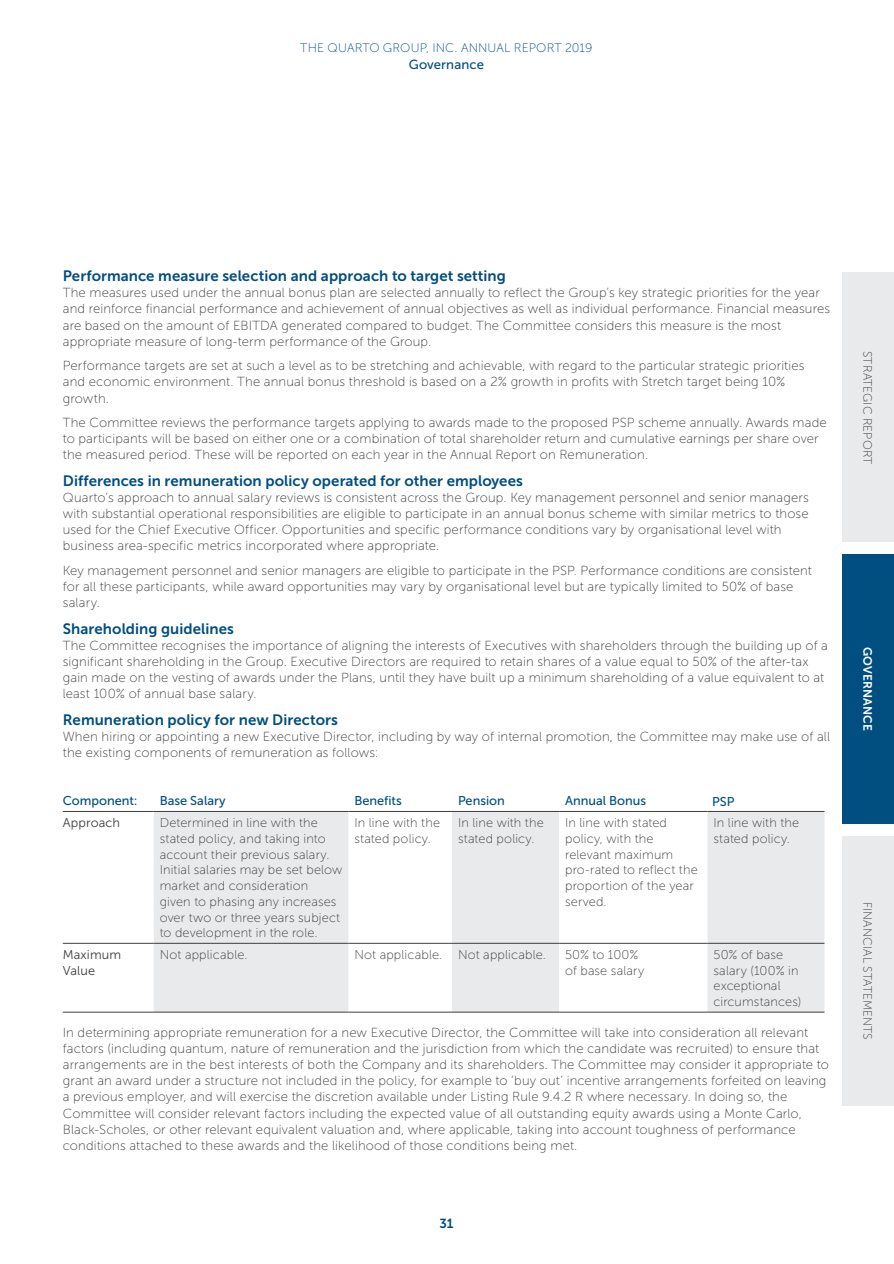
<style>
.page{position:relative;width:894px;height:1264px;background:#fff}
.page>*{position:absolute;margin:0;border:0;box-sizing:border-box;transform-origin:0 0}
.AR19_Body-heading-1{font:15px "Museo Sans 700";letter-spacing:.005em;color:#014e81}
.AR19_Body{font:13.2px/16.2px "Museo Sans 100";letter-spacing:.01em;color:#3e3e3f}
.t1{font:13.2px "Museo Sans 500";letter-spacing:.01em;color:#014e81}
.t2{font:13.2px "Museo Sans 700";color:#014e81}
.AR19_Table_Text__Gov{font:12.75px/15.8px "Museo Sans 100";letter-spacing:.01em;color:#3e3e3f}
.AR19_Blue_Table_Colu{font:12.75px "Museo Sans 500";color:#014e81}
.AR19_Table_1st_Colum{font:12.75px/15.8px "Museo Sans 300";letter-spacing:.01em;color:#3e3e3f}
.t3{font:12.3px "Museo Sans 100";letter-spacing:.01em;color:#014e81}
.t4{font:12px "Museo Sans 100";letter-spacing:.015em;color:#3e3e3f}
.t5{font:12px "Museo Sans 700";letter-spacing:.01em;color:#fff}
</style>
<div class="page">
<div style="left:842px;top:273px;width:52px;height:269px;background:#e9eaeb"></div>
<div style="left:842px;top:554px;width:52px;height:269px;background:#014e81"></div>
<div style="left:842px;top:836px;width:52px;height:269px;background:#e9eaeb"></div>
<svg style="left:154px;top:812px;width:670px;height:200px;fill:#e9eaeb"></svg>
<hr style="left:707px;top:943px;width:117px;height:1px;background:#3e3e3f">
<hr style="left:63px;top:811px;width:91px;height:1px;background:#3e3e3f">
<hr style="left:154px;top:811px;width:194px;height:1px;background:#3e3e3f">
<hr style="left:348px;top:811px;width:104px;height:1px;background:#3e3e3f">
<hr style="left:452px;top:811px;width:107px;height:1px;background:#3e3e3f">
<hr style="left:559px;top:811px;width:148px;height:1px;background:#3e3e3f">
<hr style="left:707px;top:811px;width:117px;height:1px;background:#3e3e3f">
<hr style="left:63px;top:943px;width:91px;height:1px;background:#3e3e3f">
<hr style="left:154px;top:943px;width:194px;height:1px;background:#3e3e3f">
<hr style="left:348px;top:943px;width:104px;height:1px;background:#3e3e3f">
<hr style="left:452px;top:943px;width:107px;height:1px;background:#3e3e3f">
<hr style="left:559px;top:943px;width:148px;height:1px;background:#3e3e3f">
<hr style="left:63px;top:1012px;width:91px;height:1px;background:#3e3e3f">
<hr style="left:154px;top:1012px;width:194px;height:1px;background:#3e3e3f">
<hr style="left:348px;top:1012px;width:104px;height:1px;background:#3e3e3f">
<hr style="left:452px;top:1012px;width:107px;height:1px;background:#3e3e3f">
<hr style="left:559px;top:1012px;width:148px;height:1px;background:#3e3e3f">
<hr style="left:707px;top:1012px;width:117px;height:1px;background:#3e3e3f">
<p class="t3" style="left:300px;top:41px;width:294px">THE QUARTO GROUP, INC. ANNUAL REPORT 2019</p>
<p class="t1" style="left:409px;top:57px;width:77px">Governance</p>
<p class="AR19_Body-heading-1" style="left:63px;top:268px;width:444px">Performance measure selection and approach to target setting</p>
<p class="AR19_Body" style="left:63px;top:285px;width:768px">The measures used under the annual bonus plan are selected annually to reflect the Group’s key strategic priorities for the year and reinforce financial performance and achievement of annual objectives as well as individual performance. Financial measures are based on the amount of EBITDA generated compared to budget. The Committee considers this measure is the most appropriate measure of long‑term performance of the Group.</p>
<p class="AR19_Body" style="left:63px;top:358px;width:743px">Performance targets are set at such a level as to be stretching and achievable, with regard to the particular strategic priorities and economic environment. The annual bonus threshold is based on a 2% growth in profits with Stretch target being 10% growth.</p>
<p class="AR19_Body" style="left:63px;top:415px;width:765px">The Committee reviews the performance targets applying to awards made to the proposed PSP scheme annually. Awards made to participants will be based on either one or a combination of total shareholder return and cumulative earnings per share over the measured period. These will be reported on each year in the Annual Report on Remuneration.</p>
<p class="AR19_Body-heading-1" style="left:63px;top:472px;width:461px">Differences in remuneration policy operated for other employees</p>
<p class="AR19_Body" style="left:63px;top:489px;width:747px">Quarto’s approach to annual salary reviews is consistent across the Group. Key management personnel and senior managers with substantial operational responsibilities are eligible to participate in an annual bonus scheme with similar metrics to those used for the Chief Executive Officer. Opportunities and specific performance conditions vary by organisational level with business area-specific metrics incorporated where appropriate.</p>
<p class="AR19_Body" style="left:63px;top:562px;width:750px">Key management personnel and senior managers are eligible to participate in the PSP. Performance conditions are consistent for all these participants, while award opportunities may vary by organisational level but are typically limited to 50% of base salary.</p>
<p class="AR19_Body-heading-1" style="left:63px;top:620px;width:173px">Shareholding guidelines</p>
<p class="AR19_Body" style="left:63px;top:637px;width:766px">The Committee recognises the importance of aligning the interests of Executives with shareholders through the building up of a significant shareholding in the Group. Executive Directors are required to retain shares of a value equal to 50% of the after-tax gain made on the vesting of awards under the Plans, until they have built up a minimum shareholding of a value equivalent to at least 100% of annual base salary.</p>
<p class="AR19_Body-heading-1" style="left:63px;top:711px;width:277px">Remuneration policy for new Directors</p>
<p class="AR19_Body" style="left:63px;top:728px;width:768px">When hiring or appointing a new Executive Director, including by way of internal promotion, the Committee may make use of all the existing components of remuneration as follows:</p>
<p class="AR19_Blue_Table_Colu" style="left:63px;top:794px;width:76px">Component:</p>
<p class="AR19_Blue_Table_Colu" style="left:160px;top:794px;width:68px">Base Salary</p>
<p class="AR19_Blue_Table_Colu" style="left:354px;top:794px;width:49px">Benefits</p>
<p class="AR19_Blue_Table_Colu" style="left:458px;top:794px;width:48px">Pension</p>
<p class="AR19_Blue_Table_Colu" style="left:565px;top:794px;width:83px">Annual Bonus</p>
<p class="AR19_Blue_Table_Colu" style="left:712px;top:794px;width:24px">PSP</p>
<p class="AR19_Table_1st_Colum" style="left:63px;top:815px;width:59px">Approach</p>
<p class="AR19_Table_Text__Gov" style="left:160px;top:815px;width:184px">Determined in line with the stated policy, and taking into account their previous salary.<br>Initial salaries may be set below market and consideration given to phasing any increases over two or three years subject to development in the role.</p>
<p class="AR19_Table_Text__Gov" style="left:354px;top:815px;width:87px">In line with the stated policy.</p>
<p class="AR19_Table_Text__Gov" style="left:458px;top:815px;width:87px">In line with the stated policy.</p>
<p class="AR19_Table_Text__Gov" style="left:565px;top:815px;width:134px">In line with stated policy, with the relevant maximum pro-rated to reflect the proportion of the year served.</p>
<p class="AR19_Table_Text__Gov" style="left:713px;top:815px;width:87px">In line with the stated policy.</p>
<p class="AR19_Table_1st_Colum" style="left:63px;top:946px;width:60px">Maximum<br>Value</p>
<p class="AR19_Table_Text__Gov" style="left:160px;top:946px;width:89px">Not applicable.</p>
<p class="AR19_Table_Text__Gov" style="left:354px;top:946px;width:89px">Not applicable.</p>
<p class="AR19_Table_Text__Gov" style="left:458px;top:946px;width:89px">Not applicable.</p>
<p class="AR19_Table_Text__Gov" style="left:565px;top:946px;width:81px">50% to 100% of base salary</p>
<p class="AR19_Table_Text__Gov" style="left:713px;top:946px;width:89px">50% of base salary (100% in exceptional circumstances)</p>
<p class="AR19_Body" style="left:63px;top:1024px;width:767px">In determining appropriate remuneration for a new Executive Director, the Committee will take into consideration all relevant factors (including quantum, nature of remuneration and the jurisdiction from which the candidate was recruited) to ensure that arrangements are in the best interests of both the Company and its shareholders. The Committee may consider it appropriate to grant an award under a structure not included in the policy, for example to ‘buy out’ incentive arrangements forfeited on leaving a previous employer, and will exercise the discretion available under Listing Rule 9.4.2 R where necessary. In doing so, the Committee will consider relevant factors including the expected value of all outstanding equity awards using a Monte Carlo, Black-Scholes, or other relevant equivalent valuation and, where applicable, taking into account toughness of performance conditions attached to these awards and the likelihood of those conditions being met.</p>
<p class="t2" style="left:439px;top:1216px;width:16px">31</p>
<p class="t4" style="left:873px;top:351px;width:115px;rotate:90deg">STRATEGIC REPORT</p>
<p class="t5" style="left:874px;top:647px;width:85px;rotate:90deg">GOVERNANCE</p>
<p class="t4" style="left:873px;top:902px;width:139px;rotate:90deg">FINANCIAL STATEMENTS</p>
</div>
